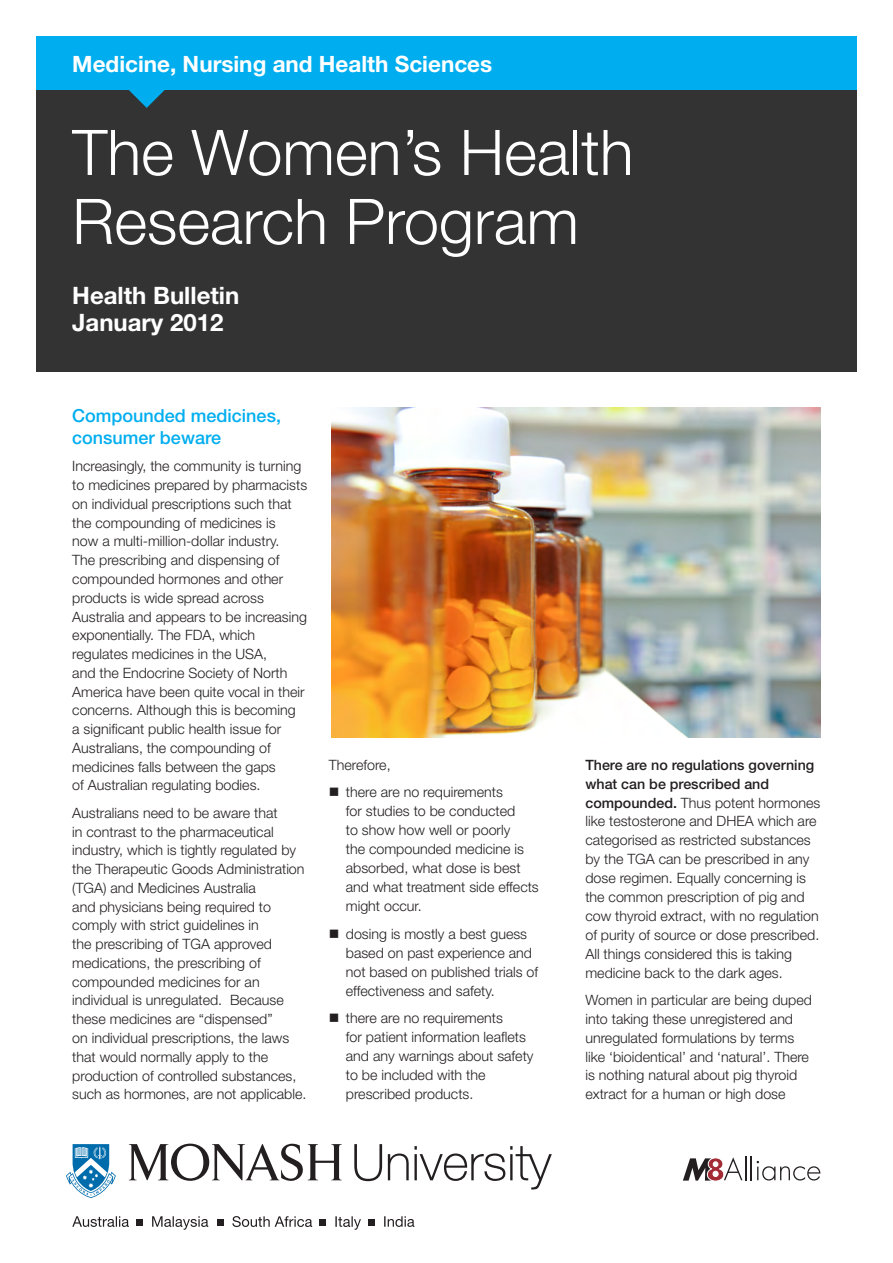
<style>
.page{position:relative;width:893px;height:1263px;background:#fff}
.page>*{position:absolute;margin:0;border:0;box-sizing:border-box;transform-origin:0 0}
.t1{font:300 63px/69px "Helvetica Neue LT";color:#fff}
.t2{font:700 24px/27px "Helvetica Neue LT";color:#fff}
.t3{font:700 22.5px "Helvetica Neue LT";color:#fff}
._01_Body_Copy{font:500 18px/22.5px "Helvetica Neue LT";color:#00aeef}
._01_Body_Copy-2{font:300 14.25px/18.8px "Helvetica Neue LT";color:#231f20}
.s1{font-weight:500}
</style>
<div class="page">
<div style="left:36px;top:68px;width:821px;height:303px;background:#323332"></div>
<div style="left:36px;top:36px;width:821px;height:53px;background:#00aeef"></div>
<svg style="left:66px;top:1144px;width:50px;height:54px"></svg>
<svg style="left:354px;top:1144px;width:28px;height:37px"></svg>
<svg style="left:388px;top:1146px;width:164px;height:43px"></svg>
<svg style="left:129px;top:1143px;width:213px;height:38px"></svg>
<svg style="left:128px;top:89px;width:37px;height:19px"></svg>
<div style="left:136px;top:1219px;width:6px;height:7px;background:#231f20"></div>
<svg style="left:72px;top:1216px;width:57px;height:11px"></svg>
<svg style="left:152px;top:1216px;width:56px;height:14px"></svg>
<svg style="left:232px;top:1216px;width:80px;height:11px"></svg>
<svg style="left:335px;top:1216px;width:26px;height:14px"></svg>
<svg style="left:384px;top:1216px;width:30px;height:11px"></svg>
<div style="left:217px;top:1219px;width:6px;height:7px;background:#231f20"></div>
<div style="left:319px;top:1219px;width:7px;height:7px;background:#231f20"></div>
<div style="left:368px;top:1219px;width:6px;height:7px;background:#231f20"></div>
<svg style="left:683px;top:1156px;width:137px;height:25px"></svg>
<img style="left:332px;top:408px;width:489px;height:329px">
<p class="t3" style="left:72px;top:50px;width:421px">Medicine, Nursing and Health Sciences</p>
<p class="t1" style="left:72px;top:117px;width:563px">The Women’s Health<br>Research Program</p>
<p class="t2" style="left:72px;top:281px;width:169px">Health Bulletin<br>January 2012</p>
<p class="_01_Body_Copy" style="left:72px;top:404px;width:210px">Compounded medicines, consumer beware</p>
<p class="_01_Body_Copy-2" style="left:72px;top:457px;width:236px">Increasingly, the community is turning to medicines prepared by pharmacists on individual prescriptions such that the compounding of medicines is<br>now a multi-million-dollar industry.<br>The prescribing and dispensing of compounded hormones and other products is wide spread across Australia and appears to be increasing exponentially. The FDA, which regulates medicines in the USA,<br>and the Endocrine Society of North America have been quite vocal in their concerns. Although this is becoming<br>a significant public health issue for Australians, the compounding of medicines falls between the gaps<br>of Australian regulating bodies.</p>
<p class="_01_Body_Copy-2" style="left:72px;top:803px;width:236px">Australians need to be aware that<br>in contrast to the pharmaceutical industry, which is tightly regulated by the Therapeutic Goods Administration (TGA) and Medicines Australia<br>and physicians being required to comply with strict guidelines in<br>the prescribing of TGA approved medications, the prescribing of compounded medicines for an individual is unregulated. Because these medicines are “dispensed”<br>on individual prescriptions, the laws that would normally apply to the production of controlled substances, such as hormones, are not applicable.</p>
<p class="_01_Body_Copy-2" style="left:329px;top:755px;width:63px">Therefore,</p>
<p class="_01_Body_Copy-2" style="left:346px;top:782px;width:194px">there are no requirements<br>for studies to be conducted<br>to show how well or poorly<br>the compounded medicine is absorbed, what dose is best and what treatment side effects might occur.</p>
<p class="_01_Body_Copy-2" style="left:346px;top:924px;width:194px">dosing is mostly a best guess based on past experience and not based on published trials of effectiveness and safety.</p>
<p class="_01_Body_Copy-2" style="left:346px;top:1008px;width:189px">there are no requirements<br>for patient information leaflets and any warnings about safety to be included with the prescribed products.</p>
<p class="_01_Body_Copy-2" style="left:585px;top:755px;width:236px"><span class="s1">There are no regulations governing what can be prescribed and compounded.</span> Thus potent hormones like testosterone and DHEA which are categorised as restricted substances by the TGA can be prescribed in any dose regimen. Equally concerning is the common prescription of pig and cow thyroid extract, with no regulation of purity of source or dose prescribed.<br>All things considered this is taking medicine back to the dark ages.</p>
<p class="_01_Body_Copy-2" style="left:585px;top:990px;width:228px">Women in particular are being duped into taking these unregistered and unregulated formulations by terms like ‘bioidentical’ and ‘natural’. There is nothing natural about pig thyroid extract for a human or high dose</p>
</div>
